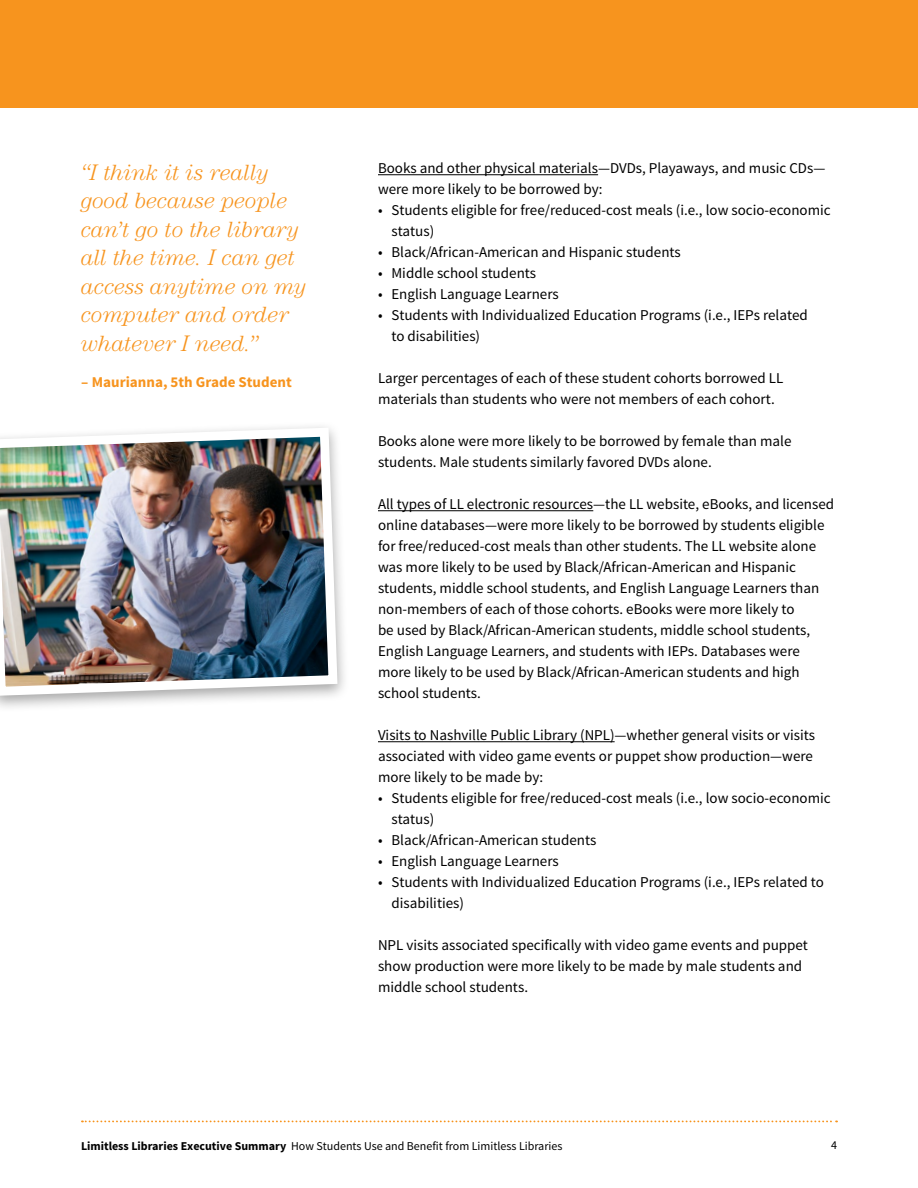
<style>
.page{position:relative;width:918px;height:1188px;background:#fff}
.page>*{position:absolute;margin:0;border:0;box-sizing:border-box;transform-origin:0 0}
.t1{font:italic 300 22.5px/28.5px "Century";letter-spacing:-.005em;color:#f7941e}
.t2{font:15px/21px "Source Sans Pro";color:#000}
.t3{font:700 15px "Source Sans Pro";color:#f7941e}
.t4{font:12px "Source Sans Pro";color:#000}
.s1{font-weight:700}
</style>
<div class="page">
<div style="left:0;top:0;width:918px;height:108px;background:#f7941e"></div>
<svg style="left:82px;top:1120px;width:755px;height:2px"></svg>
<hr style="left:378px;top:174px;width:220px;height:1px;background:#000">
<hr style="left:378px;top:510px;width:215px;height:1px;background:#000">
<hr style="left:378px;top:741px;width:237px;height:1px;background:#000">
<div style="left:0;top:421px;width:349px;height:292px;background:#000;opacity:.35"></div>
<img style="left:0;top:423px;width:342px;height:277px">
<h1 class="t1" style="left:81px;top:158px;width:227px">“I think it is really good because people can’t go to the library all the time. I can get access anytime on my computer and order whatever I need.”</h1>
<p class="t3" style="left:81px;top:372px;width:212px">– Maurianna, 5th Grade Student</p>
<p class="t2" style="left:378px;top:158px;width:449px">Books and other physical materials—DVDs, Playaways, and music CDs— were more likely to be borrowed by:</p>
<p class="t2" style="left:392px;top:200px;width:441px;text-indent:-14px">• Students eligible for free/reduced-cost meals (i.e., low socio-economic status)</p>
<p class="t2" style="left:378px;top:242px;width:304px">• Black/African-American and Hispanic students</p>
<p class="t2" style="left:378px;top:263px;width:160px">• Middle school students</p>
<p class="t2" style="left:378px;top:284px;width:182px">• English Language Learners</p>
<p class="t2" style="left:392px;top:305px;width:418px;text-indent:-14px">• Students with Individualized Education Programs (i.e., IEPs related to disabilities)</p>
<p class="t2" style="left:378px;top:368px;width:407px">Larger percentages of each of these student cohorts borrowed LL materials than students who were not members of each cohort.</p>
<p class="t2" style="left:378px;top:431px;width:415px">Books alone were more likely to be borrowed by female than male students. Male students similarly favored DVDs alone.</p>
<p class="t2" style="left:378px;top:494px;width:458px">All types of LL electronic resources—the LL website, eBooks, and licensed online databases—were more likely to be borrowed by students eligible for free/reduced-cost meals than other students. The LL website alone was more likely to be used by Black/African-American and Hispanic students, middle school students, and English Language Learners than non-members of each of those cohorts. eBooks were more likely to<br>be used by Black/African-American students, middle school students, English Language Learners, and students with IEPs. Databases were more likely to be used by Black/African-American students and high school students.</p>
<p class="t2" style="left:378px;top:725px;width:439px">Visits to Nashville Public Library (NPL)—whether general visits or visits associated with video game events or puppet show production—were more likely to be made by:</p>
<p class="t2" style="left:392px;top:788px;width:441px;text-indent:-14px">• Students eligible for free/reduced-cost meals (i.e., low socio-economic status)</p>
<p class="t2" style="left:378px;top:830px;width:220px">• Black/African-American students</p>
<p class="t2" style="left:378px;top:851px;width:182px">• English Language Learners</p>
<p class="t2" style="left:392px;top:872px;width:434px;text-indent:-14px">• Students with Individualized Education Programs (i.e., IEPs related to disabilities)</p>
<p class="t2" style="left:378px;top:935px;width:431px">NPL visits associated specifically with video game events and puppet show production were more likely to be made by male students and middle school students.</p>
<p class="t4" style="left:81px;top:1139px;width:483px"><span class="s1">Limitless Libraries Executive Summary</span> How Students Use and Benefit from Limitless Libraries</p>
<p class="t4" style="left:831px;top:1137px;width:7px">4</p>
</div>
